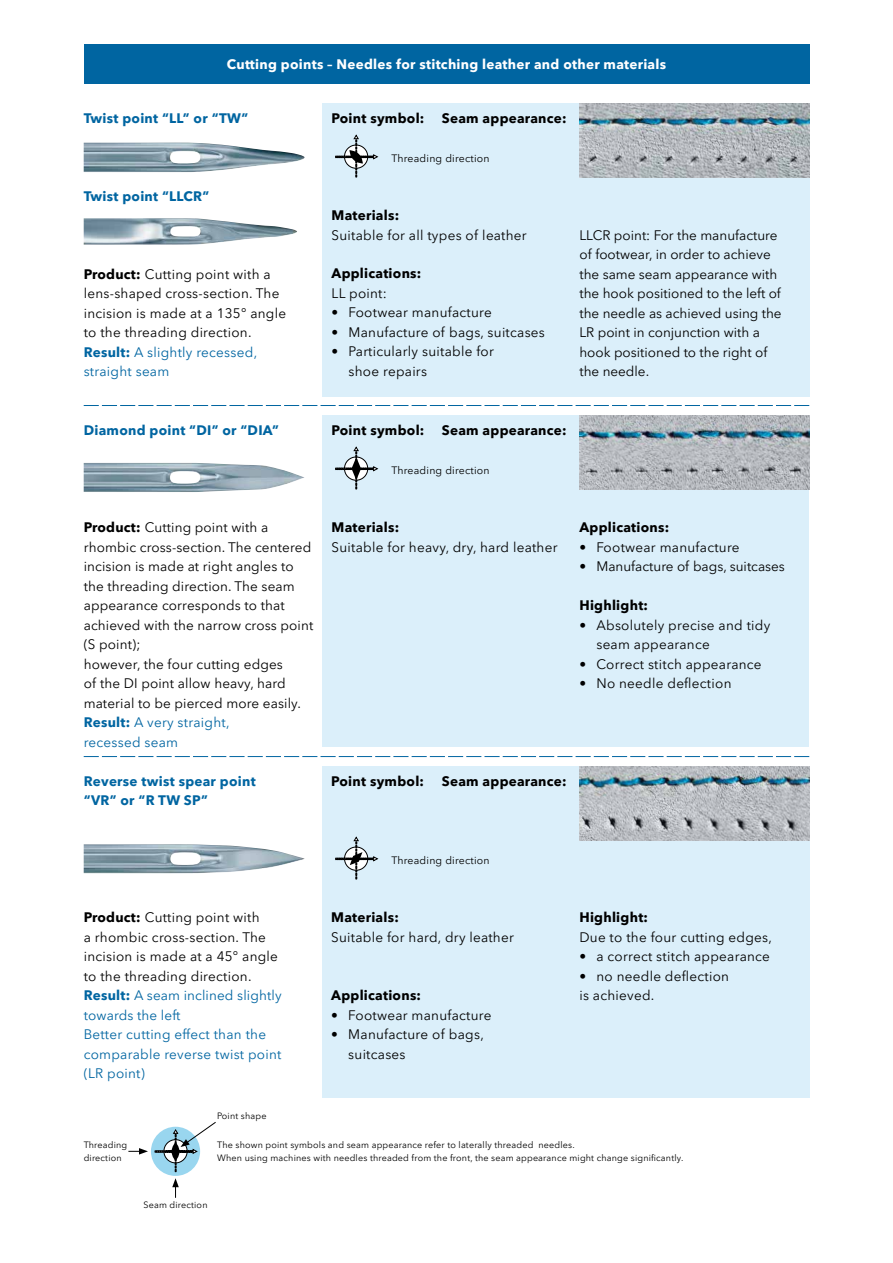
<style>
.page{position:relative;width:893px;height:1263px;background:#fff}
.page>*{position:absolute;margin:0;border:0;box-sizing:border-box;transform-origin:0 0}
.t1{font:13.5px/19.5px "Avenir Next W1 G";letter-spacing:.01em;color:#000}
.t2{font:13.5px/19.5px "Avenir Next W1 G";letter-spacing:.02em;color:#0065a1}
.t3{font:700 13.5px "Avenir Next W1 G";letter-spacing:.02em;color:#000}
.t4{font:700 13.5px/19.5px "Avenir Next W1 G";letter-spacing:.02em;color:#0065a1}
.t5{font:700 13.5px "Avenir Next W1 G";letter-spacing:.02em;color:#fff}
.t6{font:10.5px "Avenir Next W1 G";letter-spacing:.02em;color:#000}
.t7{font:9px/13.5px "Avenir Next W1 G";letter-spacing:.02em;color:#000}
.s1{font-weight:700}
.s2{font-weight:700;color:#0065a1}
.s3{color:#0065a1}
.s4{font-weight:700;color:#000}
.s5{color:#000}
</style>
<div class="page">
<div style="left:322px;top:766px;width:487px;height:332px;background:#dbeffa"></div>
<div style="left:323px;top:415px;width:486px;height:332px;background:#dbeffa"></div>
<div style="left:322px;top:103px;width:487px;height:294px;background:#dbeffa"></div>
<svg style="left:335px;top:135px;width:43px;height:42px"></svg>
<svg style="left:335px;top:447px;width:43px;height:42px"></svg>
<svg style="left:335px;top:837px;width:43px;height:42px"></svg>
<img style="left:579px;top:766px;width:230px;height:75px">
<img style="left:579px;top:415px;width:230px;height:75px">
<img style="left:579px;top:103px;width:230px;height:75px">
<svg style="left:84px;top:405px;width:725px;height:1px"></svg>
<svg style="left:84px;top:756px;width:725px;height:1px"></svg>
<div style="left:151px;top:1127px;width:49px;height:49px;background:#99d6ef;border-radius:50%"></div>
<img style="left:84px;top:143px;width:221px;height:29px">
<img style="left:84px;top:218px;width:213px;height:27px">
<img style="left:84px;top:463px;width:220px;height:29px">
<img style="left:84px;top:844px;width:221px;height:29px">
<svg style="left:128px;top:1148px;width:20px;height:6px"></svg>
<svg style="left:155px;top:1122px;width:61px;height:50px"></svg>
<svg style="left:172px;top:1178px;width:7px;height:20px"></svg>
<div style="left:84px;top:45px;width:725px;height:39px;background:#0065a1"></div>
<p class="t5" style="left:227px;top:54px;width:441px">Cutting points – Needles for stitching leather and other materials</p>
<p class="t4" style="left:84px;top:107px;width:166px">Twist point “LL” or “TW”</p>
<p class="t3" style="left:332px;top:107px;width:94px">Point symbol:</p>
<p class="t3" style="left:442px;top:107px;width:126px">Seam appearance:</p>
<p class="t6" style="left:391px;top:150px;width:100px">Threading direction</p>
<p class="t4" style="left:84px;top:185px;width:127px">Twist point “LLCR”</p>
<p class="t1" style="left:84px;top:263px;width:204px"><span class="s1">Product:</span> Cutting point with a lens-shaped cross-section. The incision is made at a 135° angle to the threading direction.<br><span class="s2">Result:</span> <span class="s3">A slightly recessed, straight seam</span></p>
<p class="t3" style="left:332px;top:205px;width:69px">Materials:</p>
<p class="t1" style="left:332px;top:224px;width:197px">Suitable for all types of leather</p>
<p class="t3" style="left:332px;top:263px;width:91px">Applications:</p>
<p class="t1" style="left:332px;top:282px;width:57px">LL point:</p>
<p class="t1" style="left:332px;top:302px;width:162px">• Footwear manufacture</p>
<p class="t1" style="left:332px;top:321px;width:215px">• Manufacture of bags, suitcases</p>
<p class="t1" style="left:349px;top:341px;width:147px;text-indent:-17px">• Particularly suitable for shoe repairs</p>
<p class="t1" style="left:579px;top:224px;width:204px">LLCR point: For the manufacture of footwear, in order to achieve the same seam appearance with the hook positioned to the left of the needle as achieved using the<br>LR point in conjunction with a hook positioned to the right of the needle.</p>
<p class="t4" style="left:84px;top:419px;width:197px">Diamond point “DI” or “DIA”</p>
<p class="t3" style="left:332px;top:419px;width:94px">Point symbol:</p>
<p class="t3" style="left:442px;top:419px;width:126px">Seam appearance:</p>
<p class="t6" style="left:391px;top:462px;width:100px">Threading direction</p>
<p class="t1" style="left:84px;top:516px;width:231px"><span class="s1">Product:</span> Cutting point with a rhombic cross-section. The centered incision is made at right angles to the threading direction. The seam appearance corresponds to that achieved with the narrow cross point (S point);<br>however, the four cutting edges<br>of the DI point allow heavy, hard material to be pierced more easily.<br><span class="s2">Result:</span> <span class="s3">A very straight,<br>recessed seam</span></p>
<p class="t4" style="left:84px;top:770px;width:174px">Reverse twist spear point “VR” or “R TW SP”</p>
<p class="t3" style="left:332px;top:517px;width:69px">Materials:</p>
<p class="t1" style="left:332px;top:536px;width:228px">Suitable for heavy, dry, hard leather</p>
<p class="t3" style="left:579px;top:516px;width:91px">Applications:</p>
<p class="t1" style="left:579px;top:536px;width:162px">• Footwear manufacture</p>
<p class="t1" style="left:579px;top:555px;width:207px">• Manufacture of bags, suitcases</p>
<p class="t3" style="left:579px;top:595px;width:70px">Highlight:</p>
<p class="t1" style="left:596px;top:614px;width:175px;text-indent:-17px">• Absolutely precise and tidy seam appearance</p>
<p class="t1" style="left:579px;top:653px;width:184px">• Correct stitch appearance</p>
<p class="t1" style="left:579px;top:672px;width:154px">• No needle deflection</p>
<p class="t3" style="left:331px;top:770px;width:94px">Point symbol:</p>
<p class="t3" style="left:442px;top:770px;width:126px">Seam appearance:</p>
<p class="t2" style="left:84px;top:906px;width:199px"><span class="s4">Product:</span> <span class="s5">Cutting point with<br>a rhombic cross-section. The incision is made at a 45° angle to the threading direction.<br></span><span class="s1">Result:</span> A seam inclined slightly towards the left<br>Better cutting effect than the comparable reverse twist point (LR point)</p>
<p class="t7" style="left:217px;top:1108px;width:51px">Point shape</p>
<p class="t6" style="left:391px;top:852px;width:100px">Threading direction</p>
<p class="t3" style="left:331px;top:907px;width:69px">Materials:</p>
<p class="t1" style="left:331px;top:926px;width:184px">Suitable for hard, dry leather</p>
<p class="t3" style="left:579px;top:906px;width:70px">Highlight:</p>
<p class="t1" style="left:579px;top:926px;width:194px">Due to the four cutting edges,</p>
<p class="t1" style="left:579px;top:945px;width:192px">• a correct stitch appearance</p>
<p class="t1" style="left:579px;top:965px;width:151px">• no needle deflection</p>
<p class="t3" style="left:331px;top:984px;width:91px">Applications:</p>
<p class="t1" style="left:579px;top:984px;width:77px">is achieved.</p>
<p class="t1" style="left:331px;top:1004px;width:162px">• Footwear manufacture</p>
<p class="t1" style="left:348px;top:1023px;width:137px;text-indent:-17px">• Manufacture of bags, suitcases</p>
<p class="t7" style="left:84px;top:1137px;width:45px">Threading direction</p>
<p class="t7" style="left:217px;top:1137px;width:468px">The shown point symbols and seam appearance refer to laterally threaded needles.<br>When using machines with needles threaded from the front, the seam appearance might change significantly.</p>
<p class="t7" style="left:143px;top:1197px;width:66px">Seam direction</p>
</div>
